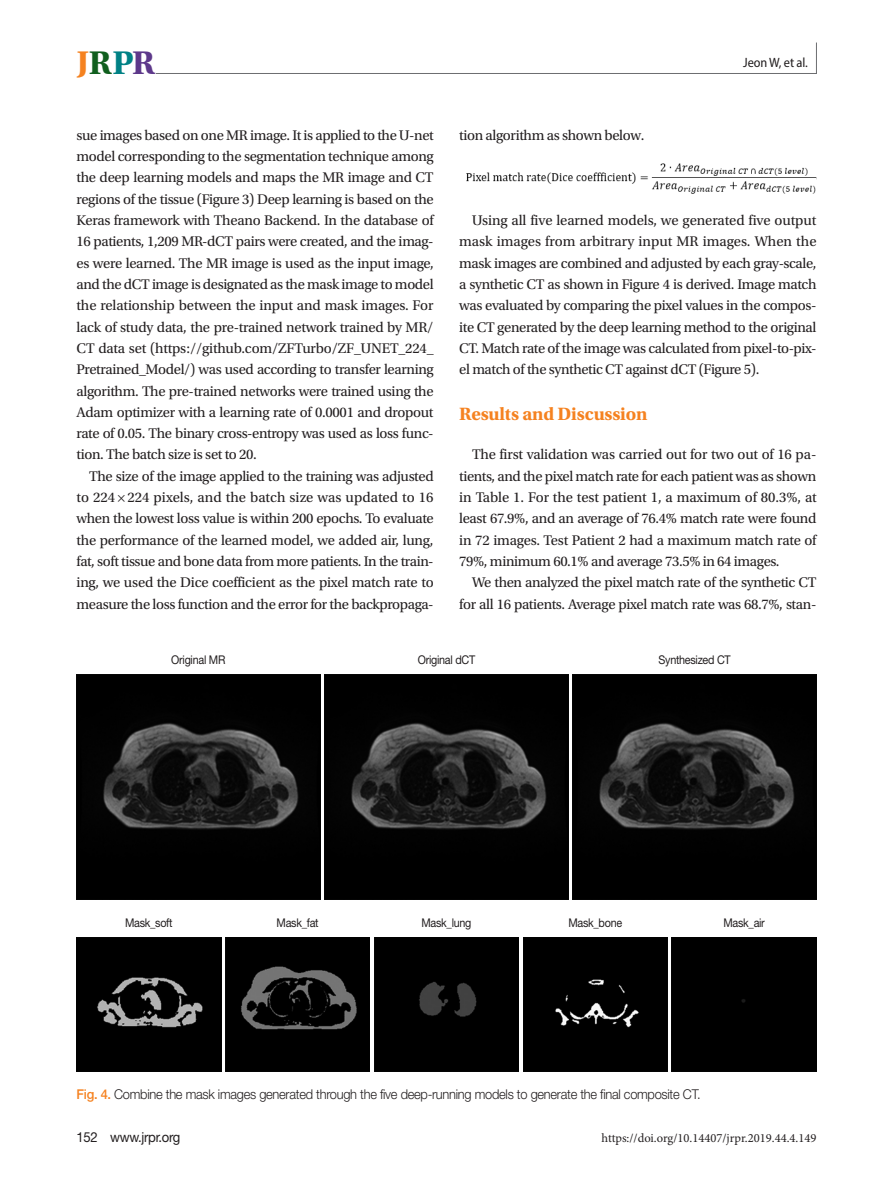
<style>
.page{position:relative;width:893px;height:1191px;background:#fff}
.page>*{position:absolute;margin:0;border:0;box-sizing:border-box;transform-origin:0 0}
.t1{font:700 34.5px "Utopia Std";color:#f58220}
.본문_대제목{font:700 18.75px "Utopia Std";letter-spacing:-.01em;color:#f58220}
.본문{font:14.7px/21.3px "Utopia Std";letter-spacing:-.025em;color:#231f20;text-align:justify}
.t2{font:13.8px "Helvetica Neue LT Std";letter-spacing:-.025em;color:#231f20;scale:.95 1}
.표_제목__그림_설명{font:300 13.5px "Helvetica Neue LT Std";letter-spacing:-.02em;color:#231f20;scale:.95 1}
.t3{font:semi-condensed 13.5px "Myriad Pro";letter-spacing:-.01em;color:#231f20}
.t4{font:12.6px "Minion Pro";color:#231f20}
.그림_지문_8pt{font:12px "Helvetica Neue LT Std";letter-spacing:-.025em;color:#231f20;scale:.9 1}
.s1{color:#105f1e}
.s2{color:#008185}
.s3{color:#5d388a}
.s4{font-family:"Minion Pro"}
.s5{font-weight:500;color:#f58220}
</style>
<div class="page">
<svg style="left:155px;top:42px;width:662px;height:32px"></svg>
<img style="left:466px;top:163px;width:351px;height:31px">
<img style="left:77px;top:674px;width:243px;height:225px">
<img style="left:77px;top:937px;width:144px;height:134px">
<img style="left:225px;top:937px;width:145px;height:134px">
<div style="left:374px;top:937px;width:145px;height:134px;background:#000"></div>
<div style="left:523px;top:937px;width:145px;height:134px;background:#000"></div>
<div style="left:672px;top:937px;width:144px;height:134px;background:#000"></div>
<img style="left:573px;top:674px;width:243px;height:225px">
<img style="left:325px;top:674px;width:243px;height:225px">
<h1 class="t1" style="left:77px;top:43px;width:80px">J<span class="s1">R</span><span class="s2">P</span><span class="s3">R</span></h1>
<p class="본문" style="left:77px;top:125px;width:359px">sue images based on one MR image. It is applied to the U-net model corresponding to the segmentation technique among the deep learning models and maps the MR image and CT regions of the tissue (Figure 3) Deep learning is based on the Keras framework with Theano Backend. In the database of 16 patients, 1,209 MR-dCT pairs were created, and the imag&shy;es were learned. The MR image is used as the input image, and the dCT image is designated as the mask image to model the relationship between the input and mask images. For lack of study data, the pre-trained network trained by MR/ CT data set (https://github.com/ZFTurbo/ZF_UNET_224_ Pretrained_Model/) was used according to transfer learning algorithm. The pre-trained networks were trained using the Adam optimizer with a learning rate of 0.0001 and dropout rate of 0.05. The binary cross-entropy was used as loss func&shy;tion. The batch size is set to 20.</p>
<p class="본문" style="left:77px;top:465px;width:359px;text-indent:13px">The size of the image applied to the training was adjusted to 224<span class="s4">×</span>224 pixels, and the batch size was updated to 16 when the lowest loss value is within 200 epochs. To evaluate the performance of the learned model, we added air, lung, fat, soft tissue and bone data from more patients. In the train&shy;ing, we used the Dice coefficient as the pixel match rate to measure the loss function and the error for the backpropaga-</p>
<p class="본문" style="left:459px;top:125px;width:187px">tion algorithm as shown below.</p>
<p class="t3" style="left:743px;top:54px;width:66px">Jeon W, et al.</p>
<p class="본문" style="left:459px;top:210px;width:359px;text-indent:13px">Using all five learned models, we generated five output mask images from arbitrary input MR images. When the mask images are combined and adjusted by each gray-scale, a synthetic CT as shown in Figure 4 is derived. Image match was evaluated by comparing the pixel values in the compos&shy;ite CT generated by the deep learning method to the original CT. Match rate of the image was calculated from pixel-to-pix&shy;el match of the synthetic CT against dCT (Figure 5).</p>
<p class="본문_대제목" style="left:459px;top:403px;width:190px">Results and Discussion</p>
<p class="본문" style="left:459px;top:444px;width:359px;text-indent:13px">The first validation was carried out for two out of 16 pa&shy;tients, and the pixel match rate for each patient was as shown in Table 1. For the test patient 1, a maximum of 80.3%, at least 67.9%, and an average of 76.4% match rate were found in 72 images. Test Patient 2 had a maximum match rate of 79%, minimum 60.1% and average 73.5% in 64 images.</p>
<p class="본문" style="left:459px;top:572px;width:359px;text-align:right">We then analyzed the pixel match rate of the synthetic CT for all 16 patients. Average pixel match rate was 68.7%, stan-</p>
<p class="그림_지문_8pt" style="left:171px;top:652px;width:62px">Original MR</p>
<p class="그림_지문_8pt" style="left:418px;top:652px;width:65px">Original dCT</p>
<p class="그림_지문_8pt" style="left:658px;top:652px;width:82px">Synthesized CT</p>
<p class="그림_지문_8pt" style="left:125px;top:915px;width:54px">Mask_soft</p>
<p class="그림_지문_8pt" style="left:277px;top:915px;width:48px">Mask_fat</p>
<p class="그림_지문_8pt" style="left:421px;top:915px;width:57px">Mask_lung</p>
<p class="그림_지문_8pt" style="left:568px;top:915px;width:61px">Mask_bone</p>
<p class="그림_지문_8pt" style="left:723px;top:915px;width:48px">Mask_air</p>
<p class="표_제목__그림_설명" style="left:77px;top:1086px;width:658px"><span class="s5">Fig. 4.</span> Combine the mask images generated through the five deep-running models to generate the final composite CT.</p>
<p class="t2" style="left:77px;top:1128px;width:111px">152 www.jrpr.org</p>
<p class="t4" style="left:602px;top:1129px;width:216px">https://doi.org/10.14407/jrpr.2019.44.4.149</p>
</div>
